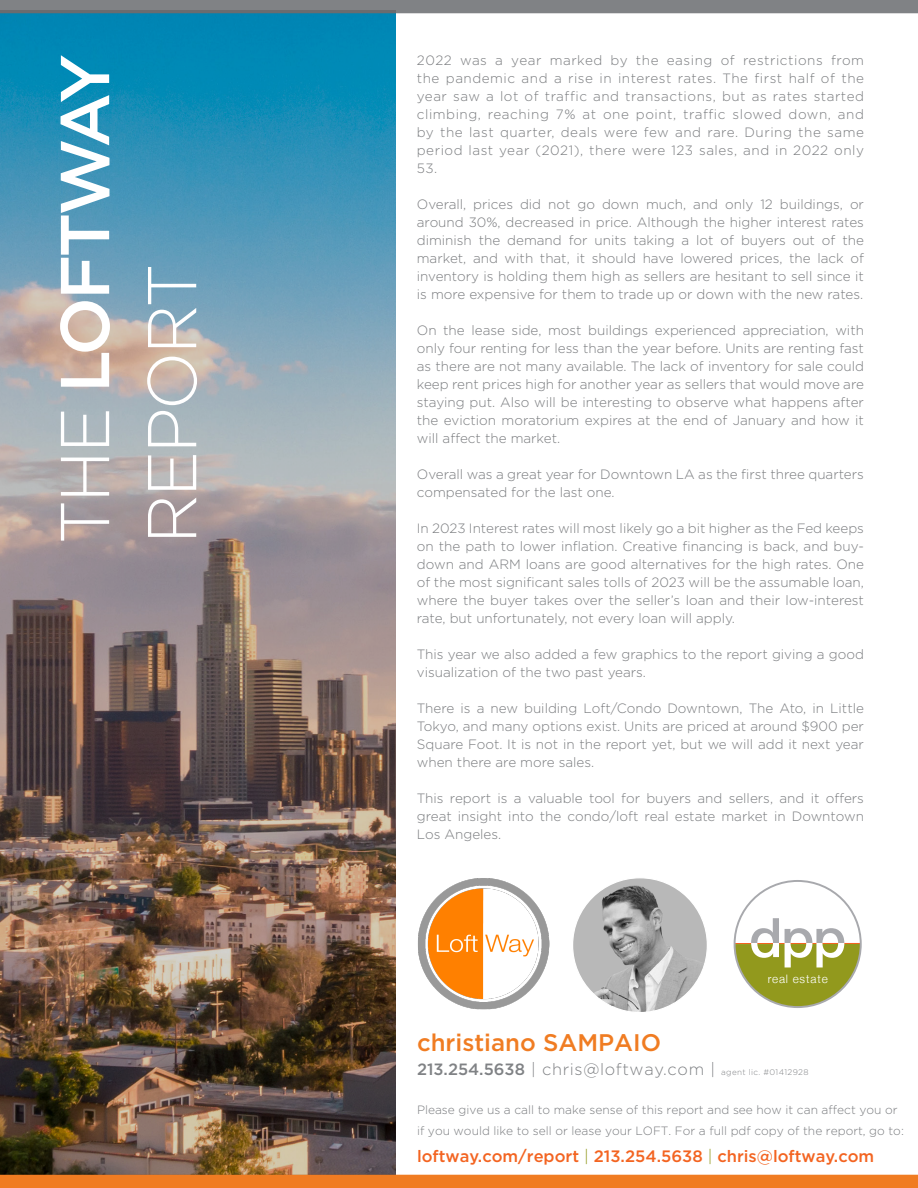
<style>
.page{position:relative;width:918px;height:1188px;background:#fff}
.page>*{position:absolute;margin:0;border:0;box-sizing:border-box;transform-origin:0 0}
.t1{font:500 69px "Gotham";letter-spacing:-.06em;color:#fff}
.t2{font:300 69px "Gotham";letter-spacing:-.04em;color:#fff}
.t3{font:500 24px "Gotham";color:#f07c22}
.t4{font:500 16.5px "Gotham";color:#f36421}
.t5{font:300 16.35px "Gotham";letter-spacing:.04em;color:#808285}
.t6{font:300 13.5px/18px "Gotham";color:#7a7c7f;text-align:justify}
.t7{font:300 12px/20.5px "Gotham";color:#7a7c7f}
.t8{font:300 11.7px "Helvetica Neue";letter-spacing:.075em;color:#fff}
.s1{font-weight:300}
.s2{font-weight:500}
.s3{font-style:inherit}
.s4{font-size:8.1px}
.s5{font-weight:300;color:#92991d}
</style>
<div class="page">
<div style="left:0;top:1175px;width:918px;height:13px;background:#f07c22"></div>
<div style="left:0;top:0;width:918px;height:13px;background:#808285"></div>
<img style="left:573px;top:878px;width:134px;height:135px;border-radius:67px">
<img style="left:418px;top:878px;width:131px;height:132px">
<svg style="left:733px;top:880px;width:129px;height:128px"></svg>
<img style="left:0;top:11px;width:395px;height:1164px">
<p class="t1" style="left:40px;top:544px;width:492px;rotate:-90deg"><span class="s1">THE</span> LOFTWAY</p>
<p class="t2" style="left:128px;top:544px;width:282px;rotate:-90deg">REPORT</p>
<p class="t6" style="left:417px;top:51px;width:449px">2022 was a year marked by the easing of restrictions from the pandemic and a rise in interest rates. The first half of the year saw a lot of traffic and transactions, but as rates started climbing, reaching 7% at one point, traffic slowed down, and by the last quarter, deals were few and rare. During the same period last year (2021), there were 123 sales, and in 2022 only 53.</p>
<p class="t6" style="left:417px;top:195px;width:449px">Overall, prices did not go down much, and only 12 buildings, or around 30%, decreased in price. Although the higher interest rates diminish the demand for units taking a lot of buyers out of the market, and with that, it should have lowered prices, the lack of inventory is holding them high as sellers are hesitant to sell since it is more expensive for them to trade up or down with the new rates.</p>
<p class="t6" style="left:417px;top:321px;width:449px">On the lease side, most buildings experienced appreciation, with only four renting for less than the year before. Units are renting fast as there are not many available. The lack of inventory for sale could keep rent prices high for another year as sellers that would move are staying put. Also will be interesting to observe what happens after the eviction moratorium expires at the end of January and how it will affect the market.</p>
<p class="t6" style="left:417px;top:465px;width:449px">Overall was a great year for Downtown LA as the first three quarters compensated for the last one.</p>
<p class="t6" style="left:417px;top:519px;width:449px">In 2023 Interest rates will most likely go a bit higher as the Fed keeps on the path to lower inflation. Creative financing is back, and buy&shy;down and ARM loans are good alternatives for the high rates. One of the most significant sales tolls of 2023 will be the assumable loan, where the buyer takes over the seller’s loan and their low-interest rate, but unfortunately, not every loan will apply.</p>
<p class="t6" style="left:417px;top:645px;width:449px">This year we also added a few graphics to the report giving a good visualization of the two past years.</p>
<p class="t6" style="left:417px;top:699px;width:449px">There is a new building Loft/Condo Downtown, The Ato, in Little Tokyo, and many options exist. Units are priced at around $900 per Square Foot. It is not in the report yet, but we will add it next year when there are more sales.</p>
<p class="t6" style="left:417px;top:789px;width:449px">This report is a valuable tool for buyers and sellers, and it offers great insight into the condo/loft real estate market in Downtown Los Angeles.</p>
<p class="t8" style="left:768px;top:970px;width:62px">real estate</p>
<p class="t3" style="left:417px;top:1027px;width:246px">christiano SAMPAIO</p>
<p class="t5" style="left:417px;top:1059px;width:393px"><span class="s2">213.254.5638</span> <span class="s3">|</span> chris@loftway.com | <span class="s4">agent lic. #01412928</span></p>
<p class="t7" style="left:417px;top:1100px;width:488px">Please give us a call to make sense of this report and see how it can affect you or if you would like to sell or lease your LOFT. For a full pdf copy of the report, go to:</p>
<p class="t4" style="left:417px;top:1145px;width:459px">loftway.com/report <span class="s5">|</span> 213.254.5638 <span class="s5">|</span> chris@loftway.com</p>
</div>
